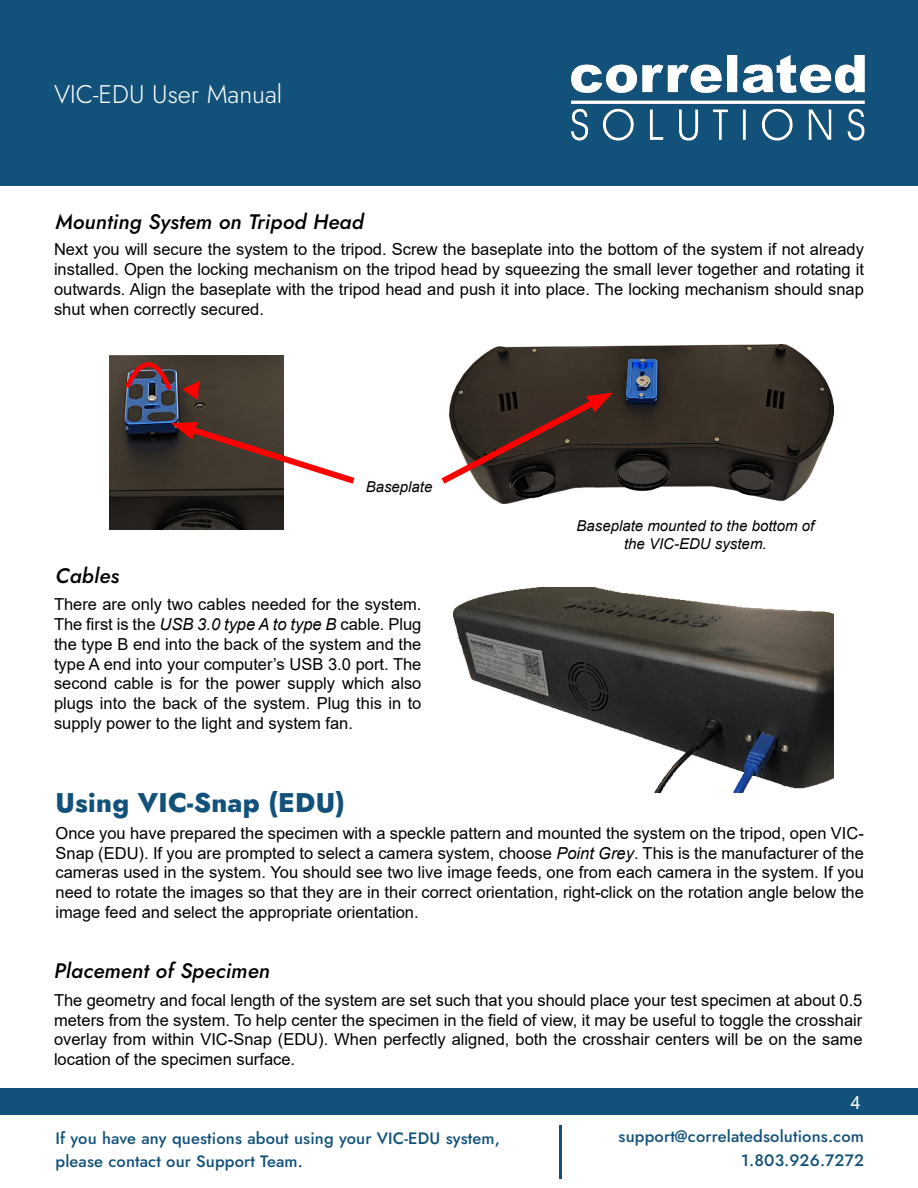
<style>
.page{position:relative;width:918px;height:1188px;background:#fff}
.page>*{position:absolute;margin:0;border:0;box-sizing:border-box;transform-origin:0 0}
.t1{font:800 27px "Jost";letter-spacing:.01em;color:#12527a}
.t2{font:300 25.5px "Jost";color:#fff}
.t3{font:italic 500 21px "Jost";letter-spacing:.01em;color:#000}
.t4{font:18px "Arial";color:#fff}
.t5{font:16.5px/19.8px "Arial";color:#000;text-align:justify}
.t6{font:500 16.5px/22.5px "Jost";letter-spacing:.01em;color:#12527a}
.t7{font:italic 15px/18px "Arial";color:#000;text-align:center}
.s1{font-style:italic}
</style>
<div class="page">
<div style="left:0;top:0;width:918px;height:186px;background:#12527a"></div>
<hr style="left:560px;top:1125px;width:2px;height:54px;background:#12527a">
<img style="left:571px;top:54px;width:294px;height:87px">
<div style="left:0;top:1089px;width:918px;height:26px;background:#12527a"></div>
<img style="left:454px;top:588px;width:380px;height:205px">
<img style="left:110px;top:355px;width:174px;height:174px">
<img style="left:454px;top:344px;width:380px;height:159px">
<svg style="left:123px;top:355px;width:53px;height:40px;background:#5e3e47"></svg>
<svg style="left:182px;top:381px;width:17px;height:19px"></svg>
<svg style="left:441px;top:391px;width:172px;height:98px;background:#553d38"></svg>
<svg style="left:171px;top:420px;width:184px;height:68px"></svg>
<h2 class="t2" style="left:54px;top:77px;width:230px">VIC-EDU User Manual</h2>
<p class="t3" style="left:56px;top:207px;width:310px">Mounting System on Tripod Head</p>
<p class="t5" style="left:54px;top:240px;width:812px">Next you will secure the system to the tripod. Screw the baseplate into the bottom of the system if not already installed. Open the locking mechanism on the tripod head by squeezing the small lever together and rotating it outwards. Align the baseplate with the tripod head and push it into place. The locking mechanism should snap shut when correctly secured.</p>
<p class="t7" style="left:366px;top:478px;width:68px">Baseplate</p>
<p class="t3" style="left:56px;top:561px;width:65px">Cables</p>
<p class="t5" style="left:54px;top:594px;width:369px">There are only two cables needed for the system.<br>The first is the <span class="s1">USB 3.0 type A to type B</span> cable. Plug the type B end into the back of the system and the type A end into your computer’s USB 3.0 port. The second cable is for the power supply which also plugs into the back of the system. Plug this in to supply power to the light and system fan.</p>
<p class="t1" style="left:56px;top:783px;width:291px">Using VIC-Snap (EDU)</p>
<p class="t7" style="left:577px;top:517px;width:239px">Baseplate mounted to the bottom of the VIC-EDU system.</p>
<p class="t5" style="left:56px;top:823px;width:810px">Once you have prepared the specimen with a speckle pattern and mounted the system on the tripod, open VIC-Snap (EDU). If you are prompted to select a camera system, choose <span class="s1">Point Grey</span>. This is the manufacturer of the cameras used in the system. You should see two live image feeds, one from each camera in the system. If you need to rotate the images so that they are in their correct orientation, right-click on the rotation angle below the image feed and select the appropriate orientation.</p>
<p class="t3" style="left:54px;top:956px;width:218px">Placement of Specimen</p>
<p class="t5" style="left:54px;top:990px;width:810px">The geometry and focal length of the system are set such that you should place your test specimen at about 0.5 meters from the system. To help center the specimen in the field of view, it may be useful to toggle the crosshair overlay from within VIC-Snap (EDU). When perfectly aligned, both the crosshair centers will be on the same location of the specimen surface.</p>
<p class="t4" style="left:851px;top:1090px;width:12px">4</p>
<p class="t6" style="left:56px;top:1128px;width:446px">If you have any questions about using your VIC-EDU system, please contact our Support Team.</p>
<p class="t6" style="left:619px;top:1125px;width:247px;line-height:24px;text-align:right">support@correlatedsolutions.com<br>1.803.926.7272</p>
</div>
